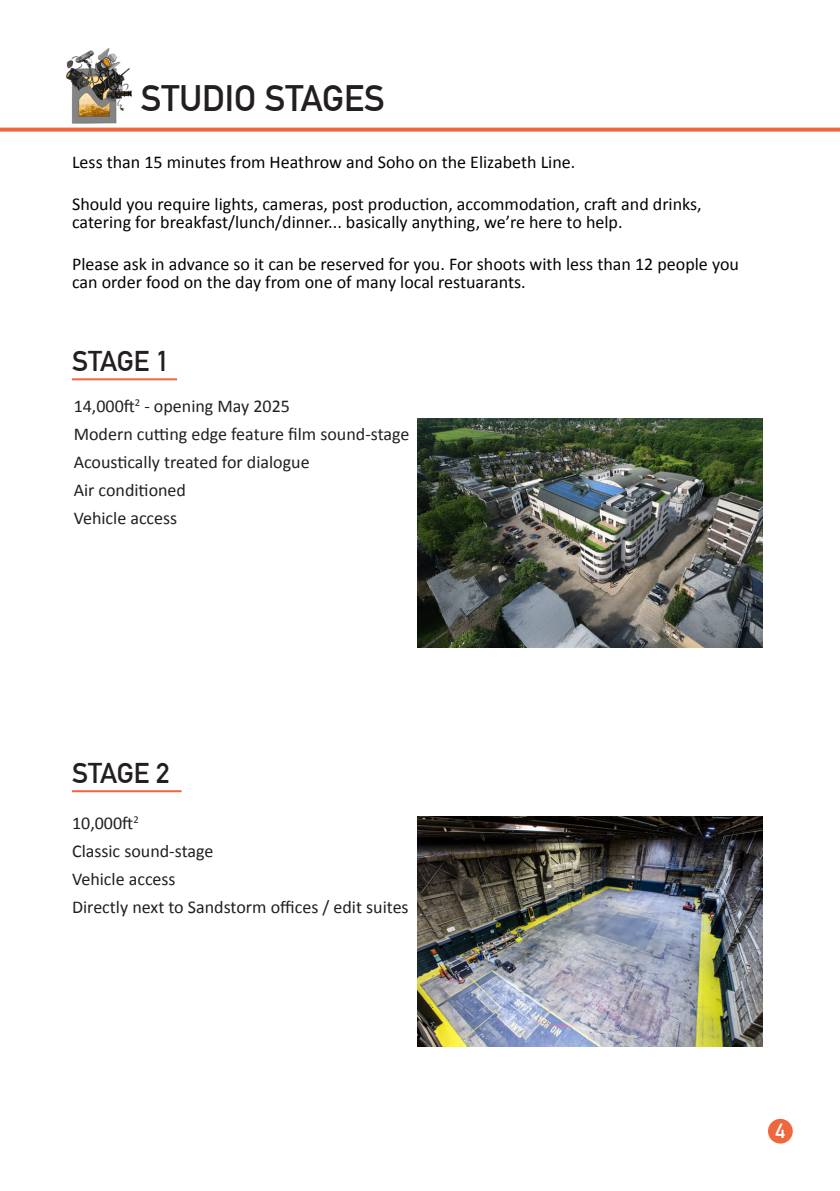
<style>
.page{position:relative;width:840px;height:1191px;background:#fff}
.page>*{position:absolute;margin:0;border:0;box-sizing:border-box;transform-origin:0 0}
.t1{font:700 36px "DIN Alternate";color:#231f20}
.t2{font:700 28px "DIN Alternate";letter-spacing:-.01em;color:#231f20}
.t3{font:700 20px "DIN Alternate";color:#fff}
.t4{font:18px/18px "Calibri";color:#040503}
.t5{font:18px "Calibri";color:#231f20}
</style>
<div class="page">
<img style="left:417px;top:418px;width:345px;height:230px">
<img style="left:417px;top:816px;width:345px;height:230px">
<div style="left:767px;top:1118px;width:25px;height:25px;background:#ee673d;border-radius:50%"></div>
<img style="left:65px;top:48px;width:66px;height:76px">
<hr style="left:72px;top:378px;width:105px;height:2px;background:#ee673d">
<hr style="left:72px;top:790px;width:109px;height:2px;background:#ee673d">
<svg style="left:0;top:128px;width:839px;height:4px;background:#ef7550"></svg>
<p class="t1" style="left:141px;top:70px;width:245px">STUDIO STAGES</p>
<p class="t4" style="left:72px;top:153px;width:504px">Less than 15 minutes from Heathrow and Soho on the Elizabeth Line.</p>
<p class="t4" style="left:72px;top:195px;width:631px">Should you require lights, cameras, post production, accommodation, craft and drinks,</p>
<p class="t4" style="left:72px;top:213px;width:551px">catering for breakfast/lunch/dinner... basically anything, we’re here to help.</p>
<p class="t4" style="left:72px;top:255px;width:668px">Please ask in advance so it can be reserved for you. For shoots with less than 12 people you can order food on the day from one of many local restuarants.</p>
<p class="t2" style="left:72px;top:339px;width:99px">STAGE 1</p>
<p class="t5" style="left:74px;top:393px;width:218px">14,000ft<sup>2</sup> - opening May 2025</p>
<p class="t5" style="left:74px;top:421px;width:337px">Modern cutting edge feature film sound-stage</p>
<p class="t5" style="left:74px;top:449px;width:237px">Acoustically treated for dialogue</p>
<p class="t5" style="left:74px;top:477px;width:114px">Air conditioned</p>
<p class="t5" style="left:74px;top:505px;width:105px">Vehicle access</p>
<p class="t2" style="left:72px;top:752px;width:99px">STAGE 2</p>
<p class="t5" style="left:72px;top:810px;width:68px">10,000ft<sup>2</sup></p>
<p class="t5" style="left:72px;top:838px;width:143px">Classic sound-stage</p>
<p class="t5" style="left:72px;top:866px;width:105px">Vehicle access</p>
<p class="t5" style="left:72px;top:894px;width:338px">Directly next to Sandstorm offices / edit suites</p>
<p class="t3" style="left:775px;top:1116px;width:11px">4</p>
</div>
